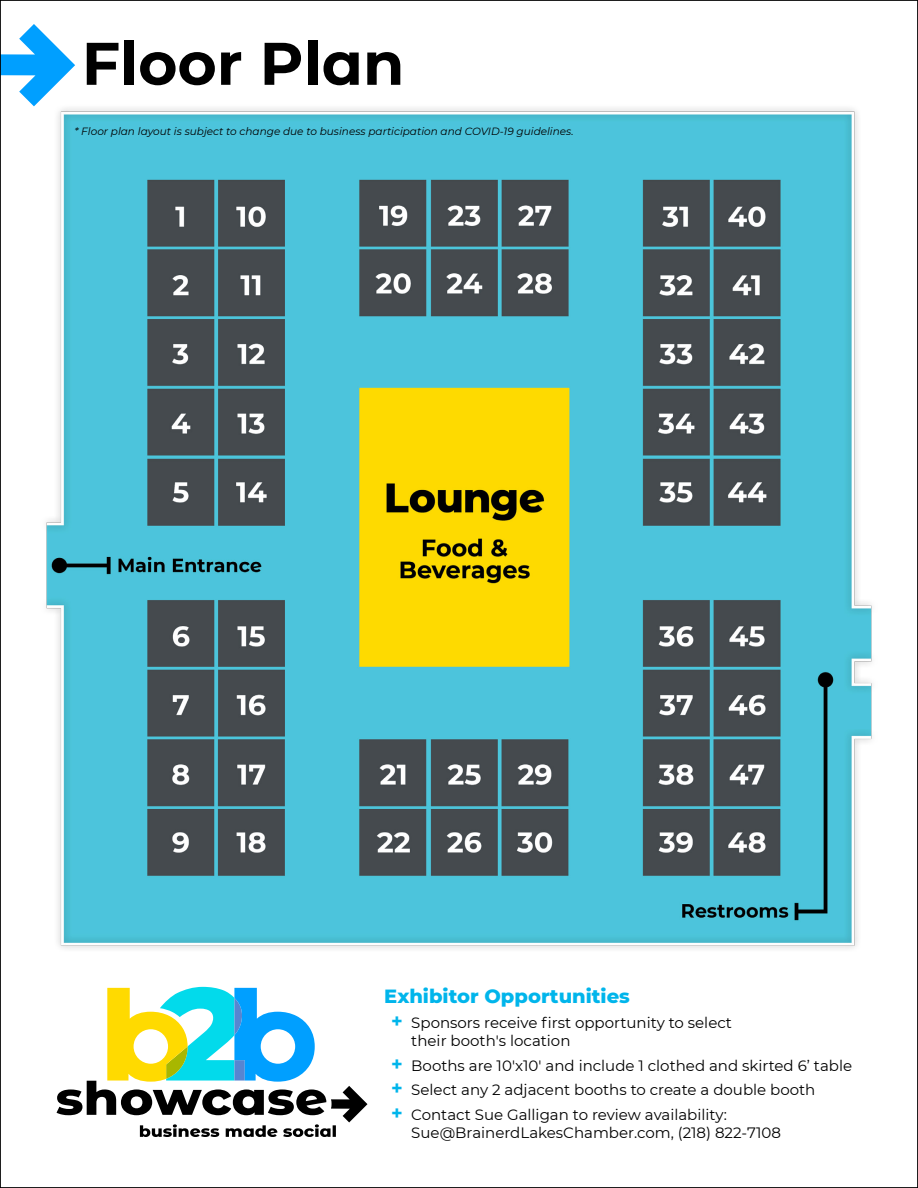
<style>
.page{position:relative;width:918px;height:1188px;background:#fff}
.page>*{position:absolute;margin:0;border:0;box-sizing:border-box;transform-origin:0 0}
.t1{font:700 60px "Montserrat";color:#000}
.t2{font:800 19.5px "Montserrat";color:#00b5eb}
.t3{font:15px/24.8px "Montserrat";color:#000}
.t4{font:italic 10.5px "Montserrat";color:#000}
.s1{font-weight:700;font-size:19.5px;color:#00b5eb}
</style>
<div class="page">
<img style="left:46px;top:108px;width:826px;height:841px">
<svg style="left:57px;top:987px;width:310px;height:150px"></svg>
<svg style="left:2px;top:24px;width:73px;height:82px"></svg>
<h1 class="t1" style="left:82px;top:20px;width:324px">Floor Plan</h1>
<p class="t4" style="left:75px;top:124px;width:501px">* Floor plan layout is subject to change due to business participation and COVID-19 guidelines.</p>
<h2 class="t2" style="left:384px;top:982px;width:247px">Exhibitor Opportunities</h2>
<p class="t3" style="left:411px;top:1013px;width:322px;line-height:18px;text-indent:-20px"><span class="s1">+</span> Sponsors receive first opportunity to select their booth's location</p>
<p class="t3" style="left:391px;top:1052px;width:463px"><span class="s1">+</span> Booths are 10'x10' and include 1 clothed and skirted 6’ table <span class="s1">+</span> Select any 2 adjacent booths to create a double booth<br><span class="s1">+</span> Contact Sue Galligan to review availability:</p>
<p class="t3" style="left:411px;top:1120px;width:371px">Sue@BrainerdLakesChamber.com, (218) 822-7108</p>
</div>
